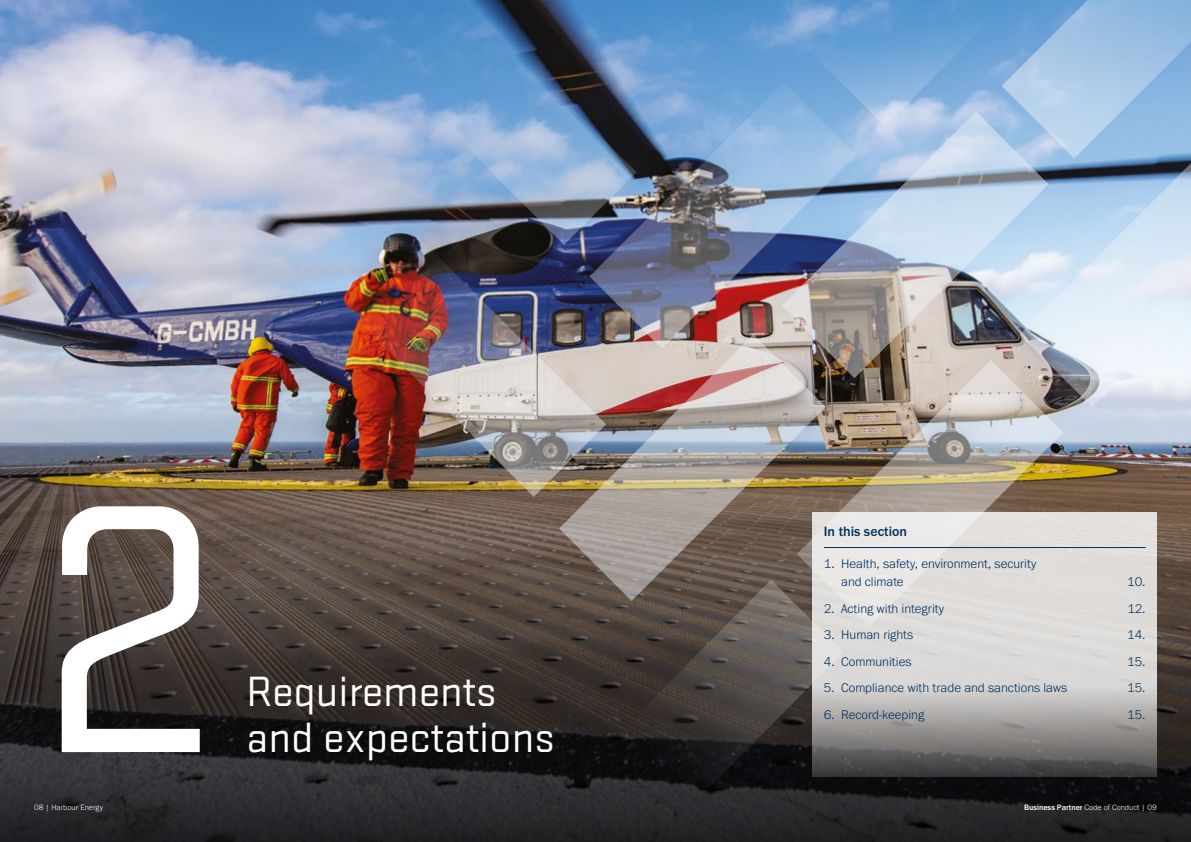
<style>
.page{position:relative;width:1191px;height:842px;background:#fff}
.page>*{position:absolute;margin:0;border:0;box-sizing:border-box;transform-origin:0 0}
.t1{font:369px "Stratum 2";color:#fff}
.t2{font:44px/46px "Stratum 2";color:#fff}
.t3{font:500 14px "Franklin Gothic URW";color:#003160}
.t4{font:300 13px/18px "Franklin Gothic URW";color:#003160}
.t5{font:300 8px "Franklin Gothic URW";color:#fff}
.s1{font-weight:500}
</style>
<div class="page">
<img style="left:0;top:0;width:812px;height:332px">
<img style="left:0;top:332px;width:1191px;height:510px">
<img style="left:606px;top:82px;width:206px;height:252px">
<svg style="left:370px;top:0;width:266px;height:245px;background:#6989af"></svg>
<img style="left:825px;top:378px;width:238px;height:134px">
<svg style="left:554px;top:580px;width:289px;height:262px;background:#393533"></svg>
<svg style="left:157px;top:698px;width:464px;height:144px;background:#232223"></svg>
<svg style="left:1019px;top:158px;width:172px;height:249px;background:#c3d1e0"></svg>
<svg style="left:812px;top:0;width:379px;height:158px;background:#88b4de"></svg>
<img style="left:782px;top:112px;width:266px;height:266px">
<img style="left:559px;top:334px;width:266px;height:267px">
<img style="left:339px;top:230px;width:267px;height:267px">
<svg style="left:812px;top:512px;width:345px;height:264px;background:#c4c2c1"></svg>
<hr style="left:824px;top:547px;width:321px;height:1px;background:#003160">
<h1 class="t1" style="left:34px;top:389px;width:193px">2</h1>
<h2 class="t2" style="left:247px;top:666px;width:309px">Requirements and expectations</h2>
<p class="t3" style="left:824px;top:523px;width:85px">In this section</p>
<p class="t4" style="left:841px;top:555px;width:197px;text-indent:-17px">1. Health, safety, environment, security and climate</p>
<p class="t4" style="left:1127px;top:573px;width:20px">10.</p>
<p class="t4" style="left:824px;top:599px;width:122px">2. Acting with integrity</p>
<p class="t4" style="left:1127px;top:599px;width:20px">12.</p>
<p class="t4" style="left:824px;top:626px;width:91px">3. Human rights</p>
<p class="t4" style="left:1127px;top:626px;width:20px">14.</p>
<p class="t4" style="left:824px;top:652px;width:89px">4. Communities</p>
<p class="t4" style="left:1127px;top:652px;width:20px">15.</p>
<p class="t4" style="left:824px;top:679px;width:245px">5. Compliance with trade and sanctions laws</p>
<p class="t4" style="left:1127px;top:679px;width:20px">15.</p>
<p class="t4" style="left:824px;top:705px;width:102px">6. Record-keeping</p>
<p class="t4" style="left:1127px;top:705px;width:20px">15.</p>
<p class="t5" style="left:34px;top:802px;width:70px">08 | Harbour Energy</p>
<p class="t5" style="left:1024px;top:802px;width:134px"><span class="s1">Business Partner</span> Code of Conduct | 09</p>
</div>
